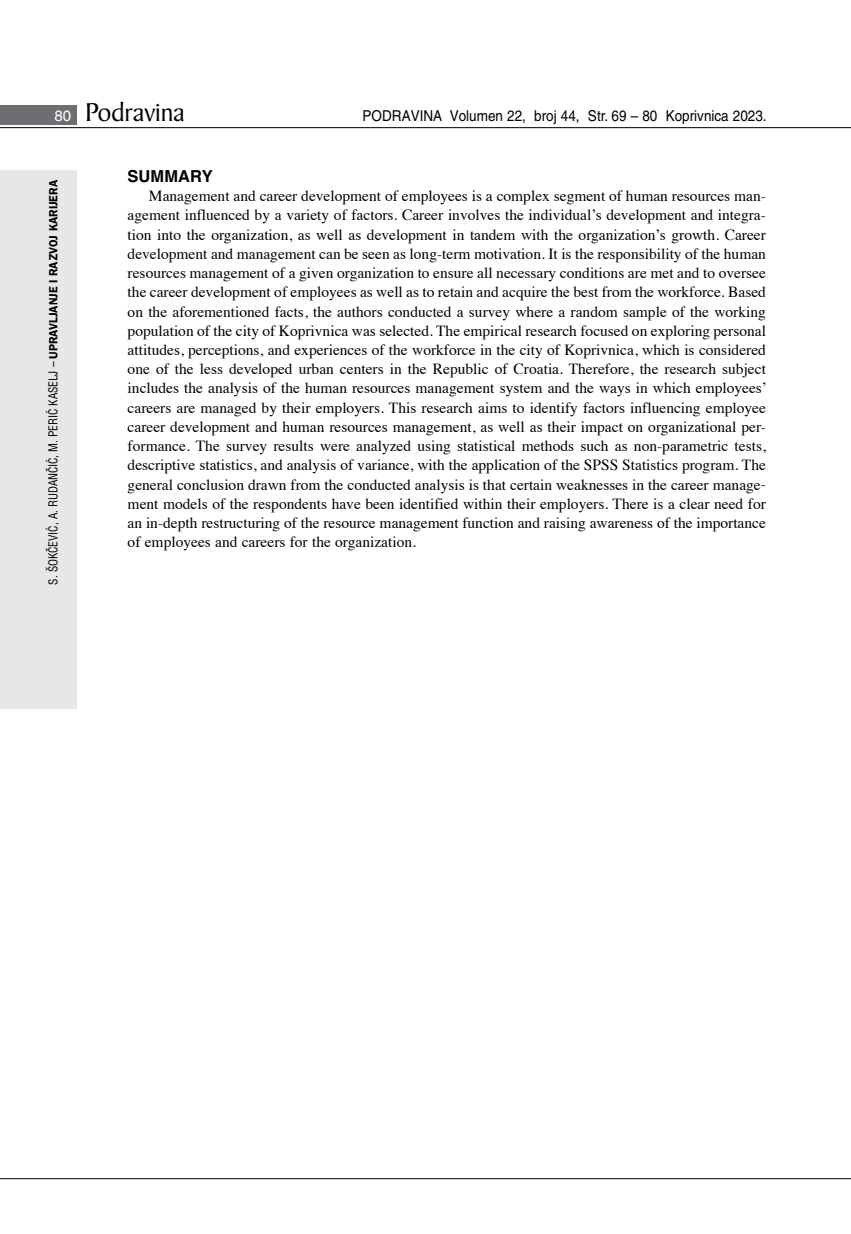
<style>
.page{position:relative;width:851px;height:1234px;background:#fff}
.page>*{position:absolute;margin:0;border:0;box-sizing:border-box;transform-origin:0 0}
.t1{font:27.6px "Baker Signet BT";color:#000}
.t2{font:700 16.5px "Helvetica LT Skin 29";color:#000}
.t3{font:15.45px/19.2px "Times";color:#000;text-align:justify}
.t4{font:15px "Helvetica LT Skin 29";color:#000;scale:.9 1}
.t5{font:condensed 12px "Helvetica LT Skin 29";letter-spacing:-.005em;color:#000;scale:.95 1}
.s1{font-family:"Helvetica LT Skin 29";font-size:15px;color:#fff}
.s2{font-family:"ITC Franklin Gothic Skin 29";font-weight:600;font-stretch:normal}
</style>
<div class="page">
<div style="left:0;top:170px;width:77px;height:538px;background:#e6e7e8"></div>
<div style="left:0;top:105px;width:77px;height:19px;background:#6d6e71"></div>
<hr style="left:0;top:127px;width:850px;height:1px;background:#000">
<hr style="left:0;top:1177px;width:850px;height:1px;background:#000">
<h1 class="t1" style="left:55px;top:95px;width:131px"><span class="s1">80</span> Podravina</h1>
<p class="t4" style="left:362px;top:107px;width:450px">PODRAVINA Volumen 22, broj 44, Str. 69 – 80 Koprivnica 2023.</p>
<p class="t5" style="left:46px;top:584px;width:427px;rotate:-90deg">S. ŠOKČEVIĆ, A. RUDANČIĆ, M. PERIĆ KASELJ – <span class="s2">UPRAVLJANJE I RAZVOJ KARIJERA</span></p>
<p class="t2" style="left:128px;top:166px;width:87px">SUMMARY</p>
<p class="t3" style="left:128px;top:185px;width:640px;text-indent:21px">Management and career development of employees is a complex segment of human resources man&shy;agement influenced by a variety of factors. Career involves the individual’s development and integra&shy;tion into the organization, as well as development in tandem with the organization’s growth. Career development and management can be seen as long-term motivation. It is the responsibility of the human resources management of a given organization to ensure all necessary conditions are met and to oversee the career development of employees as well as to retain and acquire the best from the workforce. Based on the aforementioned facts, the authors conducted a survey where a random sample of the working population of the city of Koprivnica was selected. The empirical research focused on exploring personal attitudes, perceptions, and experiences of the workforce in the city of Koprivnica, which is considered one of the less developed urban centers in the Republic of Croatia. Therefore, the research subject includes the analysis of the human resources management system and the ways in which employees’ careers are managed by their employers. This research aims to identify factors influencing employee career development and human resources management, as well as their impact on organizational per&shy;formance. The survey results were analyzed using statistical methods such as non-parametric tests, descriptive statistics, and analysis of variance, with the application of the SPSS Statistics program. The general conclusion drawn from the conducted analysis is that certain weaknesses in the career manage&shy;ment models of the respondents have been identified within their employers. There is a clear need for an in-depth restructuring of the resource management function and raising awareness of the importance of employees and careers for the organization.</p>
</div>
